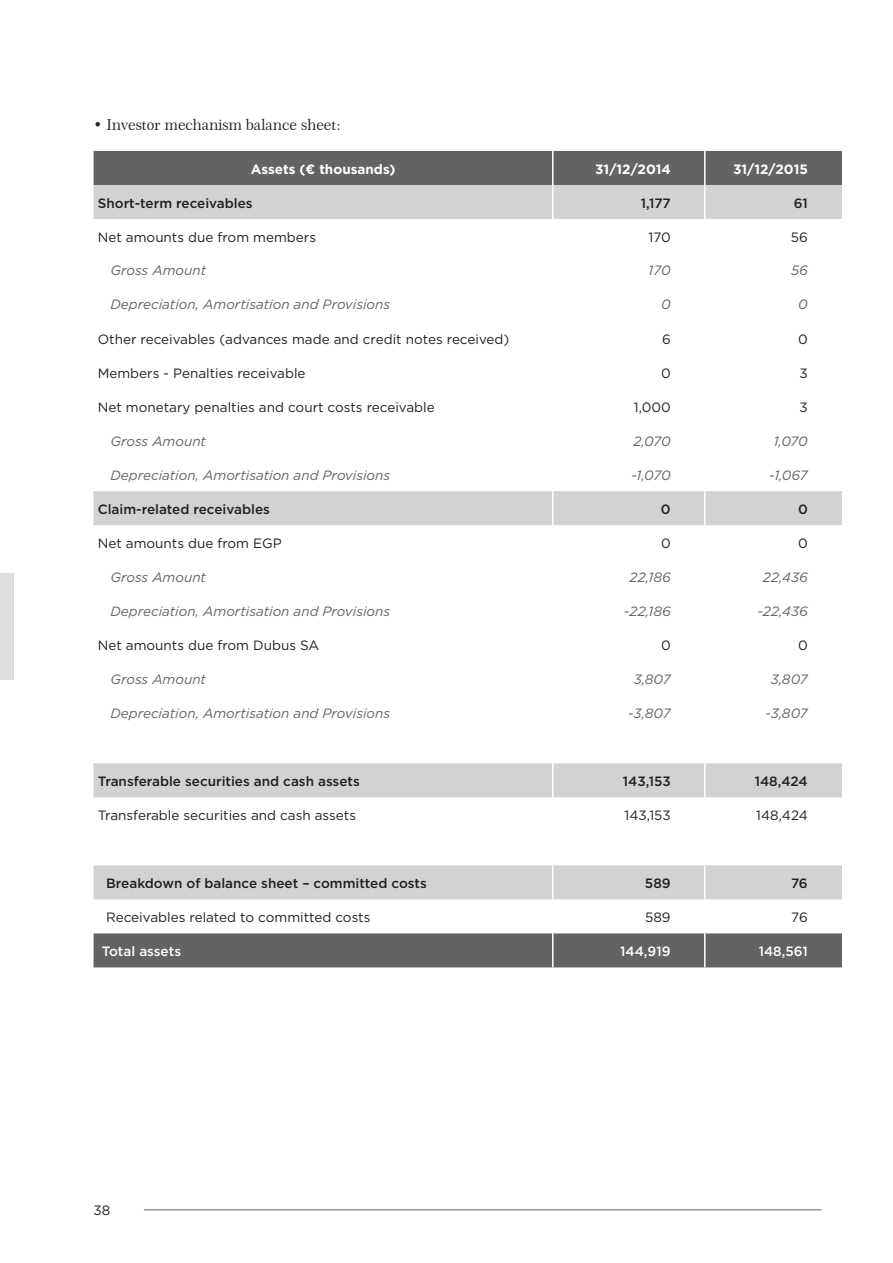
<style>
.page{position:relative;width:893px;height:1263px;background:#fff}
.page>*{position:absolute;margin:0;border:0;box-sizing:border-box;transform-origin:0 0}
.t1{font:15px "Century 751 BT Roman No 2 B";color:#231f20}
.t2{font:13.5px "Gotham HTF";color:#231f20}
.t3{font:italic 13.5px "Gotham HTF";color:#636366}
.t4{font:500 13.5px "Gotham HTF";color:#231f20}
.t5{font:700 13.5px "Gotham HTF";color:#fff}
.t6{font:500 13.5px "Gotham HTF";color:#fff}
</style>
<div class="page">
<hr style="left:144px;top:1209px;width:678px;height:1px;background:#636366">
<div style="left:94px;top:151px;width:748px;height:34px;background:#636366"></div>
<svg style="left:94px;top:185px;width:748px;height:714px"></svg>
<div style="left:94px;top:933px;width:748px;height:34px;background:#636366"></div>
<hr style="left:552px;top:865px;width:2px;height:34px;background:#fff">
<hr style="left:552px;top:151px;width:2px;height:34px;background:#fff">
<hr style="left:704px;top:151px;width:2px;height:34px;background:#fff">
<hr style="left:552px;top:185px;width:2px;height:34px;background:#fff">
<hr style="left:552px;top:219px;width:2px;height:34px;background:#fff">
<hr style="left:552px;top:253px;width:2px;height:34px;background:#fff">
<hr style="left:552px;top:287px;width:2px;height:34px;background:#fff">
<hr style="left:552px;top:321px;width:2px;height:34px;background:#fff">
<hr style="left:552px;top:355px;width:2px;height:34px;background:#fff">
<hr style="left:552px;top:389px;width:2px;height:34px;background:#fff">
<hr style="left:552px;top:423px;width:2px;height:34px;background:#fff">
<hr style="left:552px;top:457px;width:2px;height:34px;background:#fff">
<hr style="left:552px;top:491px;width:2px;height:34px;background:#fff">
<hr style="left:552px;top:525px;width:2px;height:34px;background:#fff">
<hr style="left:552px;top:559px;width:2px;height:34px;background:#fff">
<hr style="left:552px;top:593px;width:2px;height:34px;background:#fff">
<hr style="left:552px;top:627px;width:2px;height:34px;background:#fff">
<hr style="left:552px;top:661px;width:2px;height:34px;background:#fff">
<hr style="left:552px;top:695px;width:2px;height:34px;background:#fff">
<hr style="left:552px;top:729px;width:2px;height:34px;background:#fff">
<hr style="left:552px;top:763px;width:2px;height:34px;background:#fff">
<hr style="left:552px;top:797px;width:2px;height:34px;background:#fff">
<hr style="left:552px;top:831px;width:2px;height:34px;background:#fff">
<hr style="left:552px;top:933px;width:2px;height:34px;background:#fff">
<hr style="left:704px;top:185px;width:2px;height:34px;background:#fff">
<hr style="left:704px;top:491px;width:2px;height:34px;background:#fff">
<hr style="left:704px;top:763px;width:2px;height:34px;background:#fff">
<hr style="left:704px;top:865px;width:2px;height:34px;background:#fff">
<hr style="left:704px;top:933px;width:2px;height:34px;background:#fff">
<div style="left:0;top:573px;width:14px;height:106px;background:#dcdddf"></div>
<p class="t1" style="left:94px;top:116px;width:249px">• Investor mechanism balance sheet:</p>
<p class="t5" style="left:251px;top:161px;width:146px">Assets (¤ thousands)</p>
<p class="t5" style="left:595px;top:161px;width:77px">31/12/2014</p>
<p class="t5" style="left:733px;top:161px;width:76px">31/12/2015</p>
<p class="t4" style="left:98px;top:195px;width:156px">Short-term receivables</p>
<p class="t4" style="left:641px;top:195px;width:32px">1,177</p>
<p class="t4" style="left:794px;top:195px;width:16px">61</p>
<p class="t2" style="left:98px;top:229px;width:220px">Net amounts due from members</p>
<p class="t2" style="left:648px;top:229px;width:24px">170</p>
<p class="t2" style="left:791px;top:229px;width:18px">56</p>
<p class="t3" style="left:111px;top:263px;width:97px">Gross Amount</p>
<p class="t3" style="left:649px;top:263px;width:24px">170</p>
<p class="t3" style="left:791px;top:263px;width:18px">56</p>
<p class="t3" style="left:111px;top:297px;width:281px">Depreciation, Amortisation and Provisions</p>
<p class="t3" style="left:661px;top:297px;width:11px">0</p>
<p class="t3" style="left:798px;top:297px;width:11px">0</p>
<p class="t2" style="left:98px;top:331px;width:413px">Other receivables (advances made and credit notes received)</p>
<p class="t2" style="left:662px;top:331px;width:10px">6</p>
<p class="t2" style="left:798px;top:331px;width:11px">0</p>
<p class="t2" style="left:98px;top:365px;width:209px">Members - Penalties receivable</p>
<p class="t2" style="left:661px;top:365px;width:11px">0</p>
<p class="t2" style="left:800px;top:365px;width:10px">3</p>
<p class="t2" style="left:98px;top:399px;width:339px">Net monetary penalties and court costs receivable</p>
<p class="t2" style="left:634px;top:399px;width:38px">1,000</p>
<p class="t2" style="left:800px;top:399px;width:10px">3</p>
<p class="t3" style="left:111px;top:433px;width:97px">Gross Amount</p>
<p class="t3" style="left:633px;top:433px;width:39px">2,070</p>
<p class="t3" style="left:774px;top:433px;width:36px">1,070</p>
<p class="t3" style="left:110px;top:467px;width:281px">Depreciation, Amortisation and Provisions</p>
<p class="t3" style="left:631px;top:467px;width:41px">-1,070</p>
<p class="t3" style="left:769px;top:467px;width:40px">-1,067</p>
<p class="t4" style="left:98px;top:501px;width:174px">Claim-related receivables</p>
<p class="t4" style="left:661px;top:501px;width:11px">0</p>
<p class="t4" style="left:798px;top:501px;width:11px">0</p>
<p class="t2" style="left:98px;top:536px;width:186px">Net amounts due from EGP</p>
<p class="t2" style="left:661px;top:536px;width:11px">0</p>
<p class="t2" style="left:798px;top:536px;width:11px">0</p>
<p class="t3" style="left:110px;top:569px;width:97px">Gross Amount</p>
<p class="t3" style="left:630px;top:569px;width:43px">22,186</p>
<p class="t3" style="left:763px;top:569px;width:46px">22,436</p>
<p class="t3" style="left:110px;top:603px;width:281px">Depreciation, Amortisation and Provisions</p>
<p class="t3" style="left:624px;top:603px;width:48px">-22,186</p>
<p class="t3" style="left:757px;top:603px;width:52px">-22,436</p>
<p class="t2" style="left:98px;top:638px;width:223px">Net amounts due from Dubus SA</p>
<p class="t2" style="left:661px;top:638px;width:11px">0</p>
<p class="t2" style="left:798px;top:638px;width:11px">0</p>
<p class="t3" style="left:110px;top:671px;width:97px">Gross Amount</p>
<p class="t3" style="left:634px;top:671px;width:39px">3,807</p>
<p class="t3" style="left:771px;top:671px;width:39px">3,807</p>
<p class="t3" style="left:110px;top:705px;width:281px">Depreciation, Amortisation and Provisions</p>
<p class="t3" style="left:628px;top:705px;width:44px">-3,807</p>
<p class="t3" style="left:765px;top:705px;width:44px">-3,807</p>
<p class="t4" style="left:98px;top:773px;width:264px">Transferable securities and cash assets</p>
<p class="t4" style="left:623px;top:773px;width:49px">143,153</p>
<p class="t4" style="left:755px;top:773px;width:55px">148,424</p>
<p class="t2" style="left:98px;top:808px;width:260px">Transferable securities and cash assets</p>
<p class="t2" style="left:625px;top:808px;width:48px">143,153</p>
<p class="t2" style="left:756px;top:808px;width:53px">148,424</p>
<p class="t4" style="left:106px;top:875px;width:322px">Breakdown of balance sheet – committed costs</p>
<p class="t4" style="left:645px;top:875px;width:27px">589</p>
<p class="t4" style="left:791px;top:875px;width:18px">76</p>
<p class="t2" style="left:106px;top:910px;width:266px">Receivables related to committed costs</p>
<p class="t2" style="left:645px;top:910px;width:27px">589</p>
<p class="t2" style="left:791px;top:910px;width:18px">76</p>
<p class="t6" style="left:102px;top:944px;width:81px">Total assets</p>
<p class="t6" style="left:620px;top:944px;width:52px">144,919</p>
<p class="t6" style="left:759px;top:944px;width:51px">148,561</p>
<p class="t2" style="left:94px;top:1203px;width:18px">38</p>
</div>
